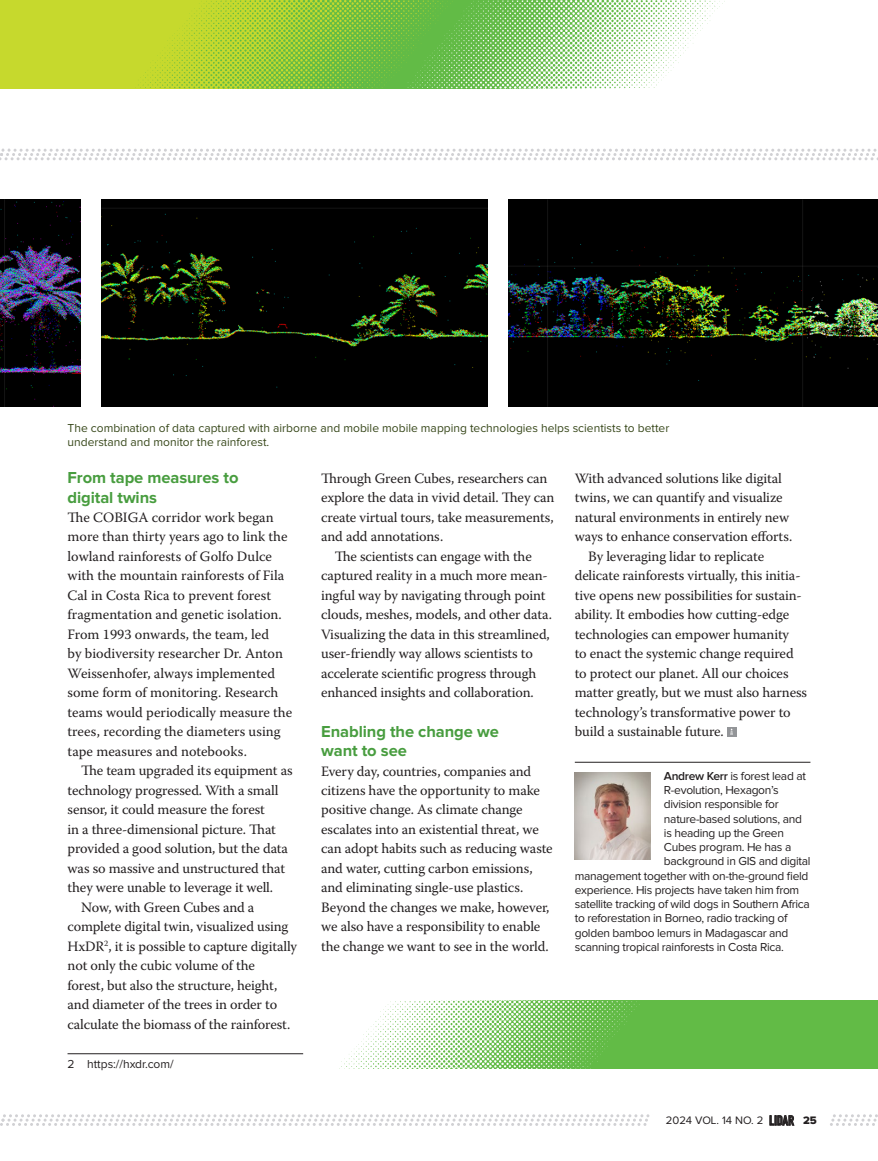
<style>
.page{position:relative;width:878px;height:1161px;background:#fff}
.page>*{position:absolute;margin:0;border:0;box-sizing:border-box;transform-origin:0 0}
.t1{font:700 16.5px/19.5px "Proxima Nova";letter-spacing:-.005em;color:#489d3f}
.t2{font:14.25px/19.5px "Warnock Pro";letter-spacing:-.01em;color:#231f20}
.t3{font:12px "Proxima Nova";letter-spacing:-.025em;color:#231f20}
.t4{font:12px/14.2px "Proxima Nova";color:#38481b}
.t5{font:12px "Proxima Nova";color:#231f20}
.t6{font:11.25px "Proxima Nova";color:#231f20}
.s1{font-weight:600}
.s2{font-family:"DIN Engschrift Std";font-size:13.5px}
.s3{font-family:"Proxima Nova Extrabld"}
</style>
<div class="page">
<svg style="left:0;top:149px;width:878px;height:11px"></svg>
<hr style="left:68px;top:1053px;width:235px;height:1px;background:#231f20">
<hr style="left:574px;top:762px;width:236px;height:1px;background:#231f20">
<div style="left:726px;top:727px;width:10px;height:9px;background:#939598"></div>
<svg style="left:730px;top:729px;width:3px;height:6px"></svg>
<img style="left:574px;top:773px;width:76px;height:86px">
<img style="left:0;top:199px;width:80px;height:207px">
<img style="left:101px;top:199px;width:386px;height:208px">
<img style="left:508px;top:199px;width:370px;height:207px">
<img style="left:540px;top:0;width:185px;height:88px">
<img style="left:341px;top:1000px;width:537px;height:68px">
<img style="left:0;top:0;width:540px;height:88px">
<svg style="left:0;top:1114px;width:877px;height:12px"></svg>
<p class="t4" style="left:68px;top:421px;width:603px">The combination of data captured with airborne and mobile mobile mapping technologies helps scientists to better understand and monitor the rainforest.</p>
<p class="t1" style="left:68px;top:468px;width:172px">From tape measures to digital twins</p>
<p class="t2" style="left:68px;top:507px;width:226px">The COBIGA corridor work began more than thirty years ago to link the lowland rainforests of Golfo Dulce with the mountain rainforests of Fila Cal in Costa Rica to prevent forest fragmentation and genetic isolation.<br>From 1993 onwards, the team, led<br>by biodiversity researcher Dr. Anton Weissenhofer, always implemented some form of monitoring. Research teams would periodically measure the trees, recording the diameters using tape measures and notebooks.</p>
<p class="t2" style="left:81px;top:761px;width:213px">The team upgraded its equipment as</p>
<p class="t2" style="left:68px;top:780px;width:212px">technology progressed. With a small</p>
<p class="t2" style="left:68px;top:800px;width:199px">sensor, it could measure the forest</p>
<p class="t2" style="left:68px;top:819px;width:210px">in a three-dimensional picture. That</p>
<p class="t2" style="left:68px;top:839px;width:222px">provided a good solution, but the data</p>
<p class="t2" style="left:68px;top:858px;width:219px">was so massive and unstructured that</p>
<p class="t2" style="left:68px;top:878px;width:207px">they were unable to leverage it well.</p>
<p class="t2" style="left:81px;top:897px;width:175px">Now, with Green Cubes and a</p>
<p class="t2" style="left:68px;top:917px;width:222px">complete digital twin, visualized using</p>
<p class="t2" style="left:68px;top:936px;width:231px">HxDR<sup>2</sup>, it is possible to capture digitally</p>
<p class="t2" style="left:67px;top:956px;width:189px">not only the cubic volume of the</p>
<p class="t2" style="left:67px;top:975px;width:211px">forest, but also the structure, height,</p>
<p class="t2" style="left:67px;top:995px;width:211px">and diameter of the trees in order to</p>
<p class="t2" style="left:67px;top:1014px;width:224px">calculate the biomass of the rainforest.</p>
<p class="t5" style="left:68px;top:1057px;width:108px">2 https://hxdr.com/</p>
<p class="t2" style="left:321px;top:468px;width:228px">Through Green Cubes, researchers can</p>
<p class="t2" style="left:321px;top:488px;width:235px">explore the data in vivid detail. They can</p>
<p class="t2" style="left:321px;top:507px;width:234px">create virtual tours, take measurements,</p>
<p class="t2" style="left:321px;top:527px;width:124px">and add annotations.</p>
<p class="t2" style="left:334px;top:546px;width:199px">The scientists can engage with the</p>
<p class="t2" style="left:321px;top:566px;width:228px">captured reality in a much more mean-</p>
<p class="t2" style="left:321px;top:585px;width:226px">ingful way by navigating through point</p>
<p class="t2" style="left:321px;top:605px;width:232px">clouds, meshes, models, and other data.</p>
<p class="t2" style="left:321px;top:624px;width:230px">Visualizing the data in this streamlined,</p>
<p class="t2" style="left:321px;top:644px;width:213px">user-friendly way allows scientists to</p>
<p class="t2" style="left:321px;top:663px;width:217px">accelerate scientific progress through</p>
<p class="t2" style="left:321px;top:683px;width:214px">enhanced insights and collaboration.</p>
<p class="t1" style="left:321px;top:722px;width:179px">Enabling the change we want to see</p>
<p class="t2" style="left:321px;top:761px;width:233px">Every day, countries, companies and citizens have the opportunity to make positive change. As climate change escalates into an existential threat, we can adopt habits such as reducing waste and water, cutting carbon emissions, and eliminating single-use plastics.<br>Beyond the changes we make, however, we also have a responsibility to enable the change we want to see in the world.</p>
<p class="t2" style="left:574px;top:468px;width:209px">With advanced solutions like digital</p>
<p class="t2" style="left:574px;top:488px;width:209px">twins, we can quantify and visualize</p>
<p class="t2" style="left:574px;top:507px;width:216px">natural environments in entirely new</p>
<p class="t2" style="left:574px;top:527px;width:219px">ways to enhance conservation efforts.</p>
<p class="t2" style="left:588px;top:546px;width:177px">By leveraging lidar to replicate</p>
<p class="t2" style="left:574px;top:566px;width:227px">delicate rainforests virtually, this initia-</p>
<p class="t2" style="left:574px;top:585px;width:228px">tive opens new possibilities for sustain-</p>
<p class="t2" style="left:574px;top:605px;width:216px">ability. It embodies how cutting-edge</p>
<p class="t2" style="left:574px;top:624px;width:216px">technologies can empower humanity</p>
<p class="t2" style="left:574px;top:644px;width:220px">to enact the systemic change required</p>
<p class="t2" style="left:574px;top:663px;width:215px">to protect our planet. All our choices</p>
<p class="t2" style="left:574px;top:683px;width:234px">matter greatly, but we must also harness</p>
<p class="t2" style="left:574px;top:702px;width:217px">technology’s transformative power to</p>
<p class="t2" style="left:574px;top:722px;width:150px">build a sustainable future.</p>
<p class="t3" style="left:664px;top:769px;width:143px"><span class="s1">Andrew Kerr</span> is forest lead at</p>
<p class="t3" style="left:664px;top:783px;width:116px">R-evolution, Hexagon’s</p>
<p class="t3" style="left:664px;top:798px;width:116px">division responsible for</p>
<p class="t3" style="left:664px;top:812px;width:139px">nature-based solutions, and</p>
<p class="t3" style="left:664px;top:826px;width:121px">is heading up the Green</p>
<p class="t3" style="left:664px;top:840px;width:129px">Cubes program. He has a</p>
<p class="t3" style="left:664px;top:855px;width:148px">background in GIS and digital</p>
<p class="t3" style="left:574px;top:869px;width:235px">management together with on-the-ground field</p>
<p class="t3" style="left:574px;top:883px;width:226px">experience. His projects have taken him from</p>
<p class="t3" style="left:574px;top:897px;width:236px">satellite tracking of wild dogs in Southern Africa</p>
<p class="t3" style="left:574px;top:912px;width:214px">to reforestation in Borneo, radio tracking of</p>
<p class="t3" style="left:574px;top:926px;width:215px">golden bamboo lemurs in Madagascar and</p>
<p class="t3" style="left:574px;top:940px;width:210px">scanning tropical rainforests in Costa Rica.</p>
<p class="t6" style="left:665px;top:1114px;width:152px">2024 VOL. 14 NO. 2 <span class="s2">LIDAR</span> <span class="s3">25</span></p>
</div>
